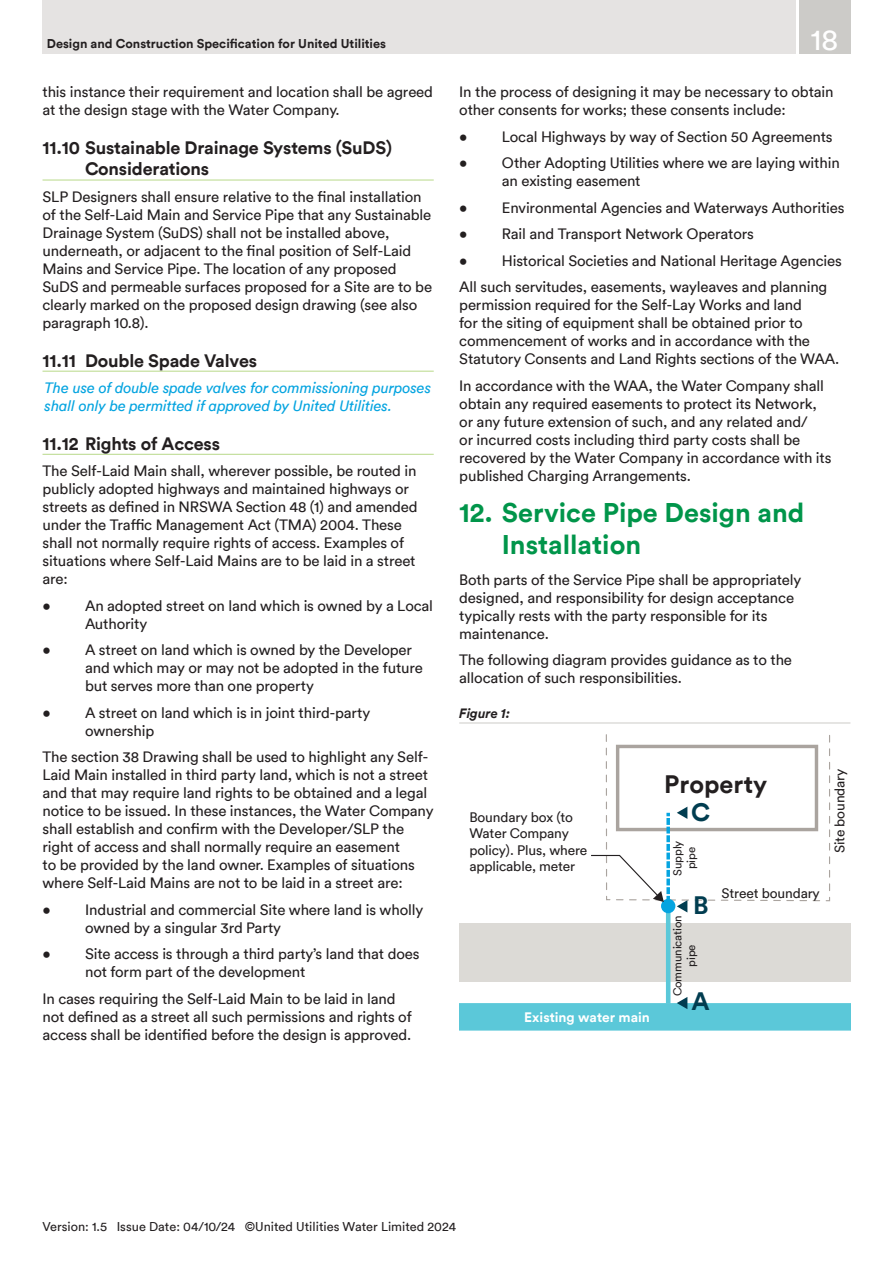
<style>
.page{position:relative;width:893px;height:1263px;background:#fff}
.page>*{position:absolute;margin:0;border:0;box-sizing:border-box;transform-origin:0 0}
.t1{font:30px "Circular TT";color:#fff}
.t2{font:700 27px/32.4px "Circular TT";color:#00954a}
.t3{font:700 25.2px "Circular TT";color:#231f20}
.t4{font:700 25.2px "Circular TT";color:#013d50}
.t5{font:700 18px/21.6px "Circular TT";letter-spacing:-.01em;color:#231f20}
.t6{font:15px/18px "Circular TT";letter-spacing:-.01em;color:#231f20}
.t7{font:italic 15px/18px "Circular TT";letter-spacing:-.01em;color:#05a4e0}
.t8{font:13.8px/16.5px "Circular TT";letter-spacing:-.01em;color:#231f20}
.t9{font:700 13.8px "Circular TT";color:#fff}
.t10{font:italic 700 13.5px "Circular TT";letter-spacing:-.01em;color:#231f20}
.t11{font:12.75px "Circular TT";color:#231f20}
.t12{font:700 12.75px "Circular TT";color:#231f20}
.t13{font:11.4px/13.8px "Circular TT";letter-spacing:-.01em;color:#231f20;text-align:center}
</style>
<div class="page">
<div style="left:43px;top:0;width:753px;height:54px;background:#e5e3e2"></div>
<div style="left:799px;top:0;width:51px;height:54px;background:#cccbc8"></div>
<hr style="left:43px;top:180px;width:391px;height:1px;background:#b8d989">
<hr style="left:43px;top:371px;width:391px;height:1px;background:#b8d989">
<hr style="left:43px;top:454px;width:391px;height:1px;background:#b8d989">
<hr style="left:459px;top:723px;width:391px;height:1px;background:#cccbc8">
<div style="left:459px;top:923px;width:391px;height:59px;background:#dcdad6"></div>
<div style="left:459px;top:1003px;width:391px;height:27px;background:#5bc8d9"></div>
<hr style="left:666px;top:906px;width:4px;height:97px;background:#5bc8d9">
<svg style="left:677px;top:997px;width:10px;height:12px"></svg>
<svg style="left:591px;top:734px;width:240px;height:178px"></svg>
<p class="t12" style="left:47px;top:35px;width:341px">Design and Construction Specification for United Utilities</p>
<h1 class="t1" style="left:811px;top:21px;width:29px">18</h1>
<p class="t6" style="left:43px;top:83px;width:392px">this instance their requirement and location shall be agreed at the design stage with the Water Company.</p>
<p class="t5" style="left:85px;top:136px;width:309px;text-indent:-43px">11.10 Sustainable Drainage Systems (SuDS)<br>Considerations</p>
<p class="t6" style="left:43px;top:187px;width:391px">SLP Designers shall ensure relative to the final installation of the Self-Laid Main and Service Pipe that any Sustainable Drainage System (SuDS) shall not be installed above, underneath, or adjacent to the final position of Self-Laid Mains and Service Pipe. The location of any proposed SuDS and permeable surfaces proposed for a Site are to be clearly marked on the proposed design drawing (see also paragraph 10.8).</p>
<p class="t5" style="left:43px;top:349px;width:216px">11.11 Double Spade Valves</p>
<p class="t7" style="left:45px;top:379px;width:388px">The use of double spade valves for commissioning purposes shall only be permitted if approved by United Utilities.</p>
<p class="t5" style="left:43px;top:432px;width:179px">11.12 Rights of Access</p>
<p class="t6" style="left:43px;top:462px;width:377px">The Self-Laid Main shall, wherever possible, be routed in publicly adopted highways and maintained highways or streets as defined in NRSWA Section 48 (1) and amended under the Traffic Management Act (TMA) 2004. These shall not normally require rights of access. Examples of situations where Self-Laid Mains are to be laid in a street are:</p>
<p class="t6" style="left:85px;top:596px;width:350px;text-indent:-43px">• An adopted street on land which is owned by a Local<br>Authority</p>
<p class="t6" style="left:85px;top:641px;width:340px;text-indent:-43px">• A street on land which is owned by the Developer and which may or may not be adopted in the future but serves more than one property</p>
<p class="t6" style="left:85px;top:703px;width:287px;text-indent:-43px">• A street on land which is in joint third-party ownership</p>
<p class="t6" style="left:43px;top:748px;width:393px">The section 38 Drawing shall be used to highlight any Self-Laid Main installed in third party land, which is not a street and that may require land rights to be obtained and a legal notice to be issued. In these instances, the Water Company shall establish and confirm with the Developer/SLP the right of access and shall normally require an easement<br>to be provided by the land owner. Examples of situations where Self-Laid Mains are not to be laid in a street are:</p>
<p class="t6" style="left:85px;top:900px;width:340px;text-indent:-43px">• Industrial and commercial Site where land is wholly owned by a singular 3rd Party</p>
<p class="t6" style="left:85px;top:945px;width:336px;text-indent:-43px">• Site access is through a third party’s land that does not form part of the development</p>
<p class="t6" style="left:43px;top:989px;width:371px">In cases requiring the Self-Laid Main to be laid in land not defined as a street all such permissions and rights of access shall be identified before the design is approved.</p>
<p class="t6" style="left:459px;top:83px;width:376px">In the process of designing it may be necessary to obtain other consents for works; these consents include:</p>
<p class="t6" style="left:459px;top:127px;width:375px">• Local Highways by way of Section 50 Agreements</p>
<p class="t6" style="left:502px;top:154px;width:339px;text-indent:-43px">• Other Adopting Utilities where we are laying within an existing easement</p>
<p class="t6" style="left:459px;top:198px;width:387px">• Environmental Agencies and Waterways Authorities</p>
<p class="t6" style="left:459px;top:225px;width:296px">• Rail and Transport Network Operators</p>
<p class="t6" style="left:459px;top:247px;width:384px;line-height:26.5px">• Historical Societies and National Heritage Agencies<br>All such servitudes, easements, wayleaves and planning</p>
<p class="t6" style="left:459px;top:296px;width:381px">permission required for the Self-Lay Works and land<br>for the siting of equipment shall be obtained prior to commencement of works and in accordance with the Statutory Consents and Land Rights sections of the WAA.</p>
<p class="t6" style="left:459px;top:376px;width:374px">In accordance with the WAA, the Water Company shall obtain any required easements to protect its Network, or any future extension of such, and any related and/<br>or incurred costs including third party costs shall be recovered by the Water Company in accordance with its published Charging Arrangements.</p>
<h2 class="t2" style="left:502px;top:495px;width:304px;text-indent:-43px">12. Service Pipe Design and<br>Installation</h2>
<p class="t6" style="left:459px;top:570px;width:344px">Both parts of the Service Pipe shall be appropriately designed, and responsibility for design acceptance typically rests with the party responsible for its maintenance.</p>
<p class="t6" style="left:459px;top:651px;width:334px">The following diagram provides guidance as to the allocation of such responsibilities.</p>
<p class="t10" style="left:459px;top:705px;width:52px">Figure 1:</p>
<h3 class="t3" style="left:664px;top:768px;width:105px">Property</h3>
<p class="t8" style="left:831px;top:853px;width:86px;rotate:-90deg">Site boundary</p>
<p class="t8" style="left:721px;top:884px;width:100px">Street boundary</p>
<p class="t13" style="left:670px;top:996px;width:83px;rotate:-90deg">Communication pipe</p>
<p class="t8" style="left:469px;top:808px;width:120px">Boundary box (to<br>Water Company policy). Plus, where applicable, meter</p>
<h3 class="t4" style="left:691px;top:796px;width:21px">C</h3>
<h3 class="t4" style="left:693px;top:888px;width:17px">B</h3>
<p class="t13" style="left:670px;top:875px;width:36px;rotate:-90deg">Supply pipe</p>
<h3 class="t4" style="left:692px;top:985px;width:20px">A</h3>
<p class="t9" style="left:524px;top:1008px;width:127px">Existing water main</p>
<p class="t11" style="left:43px;top:1218px;width:415px">Version: 1.5 Issue Date: 04/10/24 ©United Utilities Water Limited 2024</p>
</div>
